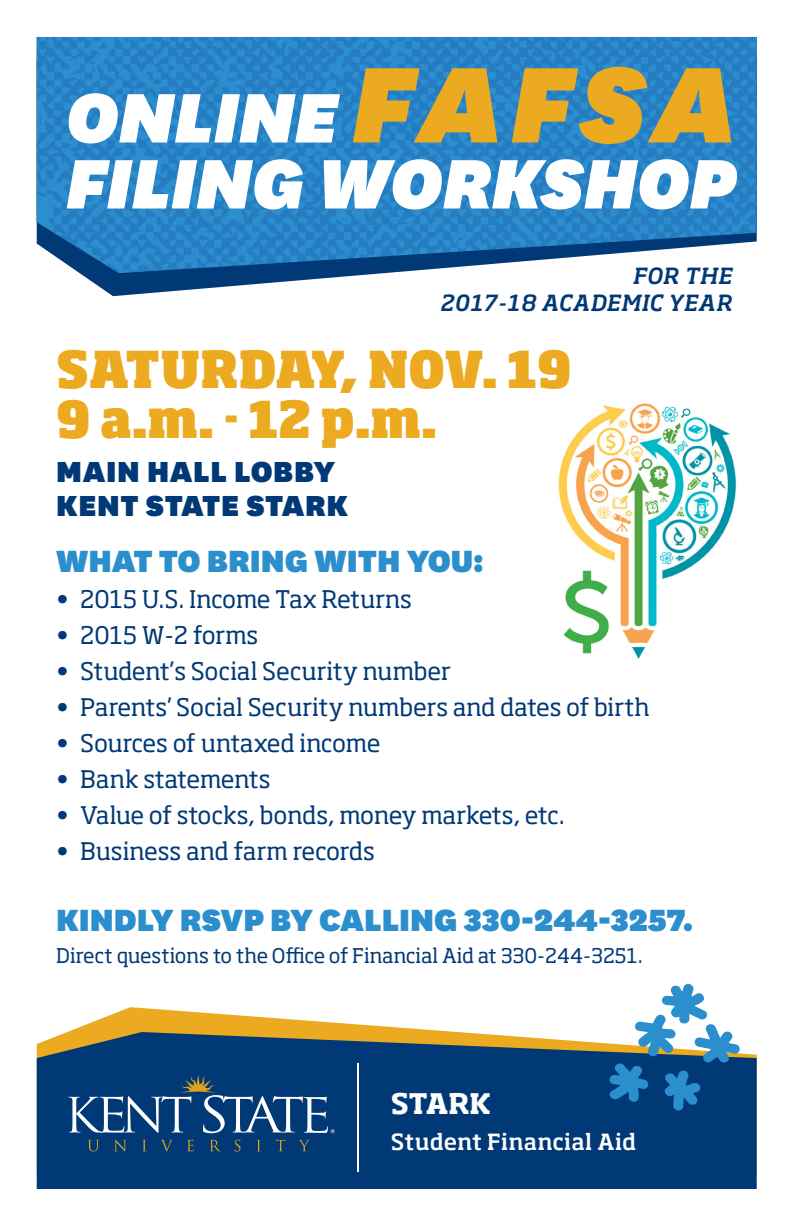
<style>
.page{position:relative;width:792px;height:1224px;background:#fff}
.page>*{position:absolute;margin:0;border:0;box-sizing:border-box;transform-origin:0 0}
.t1{font:italic 900 82px "National";color:#fff}
.t2{font:800 50.2px "Soho Std";color:#ebaa20;scale:.92 1}
.t3{font:900 36px "National";color:#2b8ecd}
.t4{font:900 34px "National";letter-spacing:.02em;color:#003976}
.t5{font:700 28px "Soho Std";letter-spacing:-.01em;color:#fff}
.t6{font:700 26.4px "Soho Std";letter-spacing:.005em;color:#fff}
.t7{font:24px "Soho Std";letter-spacing:-.005em;color:#003976}
.t8{font:24px "Soho Std";letter-spacing:-.025em;color:#003976}
.t9{font:italic 500 22px "Soho Std";letter-spacing:.03em;color:#003976}
.t10{font:500 22px "Soho Std";letter-spacing:.015em;color:#fff}
.t11{font:20px "Soho Std";color:#003976}
.s1{font-size:126px;color:#ebaa20}
</style>
<div class="page">
<svg style="left:67px;top:1007px;width:390px;height:25px"></svg>
<svg style="left:79px;top:273px;width:306px;height:23px"></svg>
<img style="left:37px;top:37px;width:720px;height:236px">
<svg style="left:37px;top:1032px;width:720px;height:157px;background:#124373"></svg>
<svg style="left:88px;top:1140px;width:11px;height:12px"></svg>
<svg style="left:114px;top:1140px;width:12px;height:11px"></svg>
<svg style="left:142px;top:1140px;width:4px;height:11px"></svg>
<svg style="left:161px;top:1140px;width:12px;height:12px"></svg>
<svg style="left:187px;top:1140px;width:7px;height:11px"></svg>
<svg style="left:210px;top:1140px;width:11px;height:11px"></svg>
<svg style="left:235px;top:1140px;width:6px;height:12px"></svg>
<svg style="left:257px;top:1140px;width:4px;height:11px"></svg>
<svg style="left:276px;top:1140px;width:9px;height:11px"></svg>
<svg style="left:299px;top:1140px;width:11px;height:11px"></svg>
<svg style="left:68px;top:1075px;width:267px;height:59px;background:#295889"></svg>
<hr style="left:357px;top:1064px;width:1px;height:108px;background:#fff">
<img style="left:558px;top:403px;width:179px;height:256px">
<svg style="left:606px;top:983px;width:136px;height:128px"></svg>
<p class="t1" style="left:66px;top:60px;width:672px">ONLINE <span class="s1">FAFSA</span></p>
<p class="t1" style="left:66px;top:126px;width:672px">FILING WORKSHOP</p>
<p class="t9" style="left:633px;top:262px;width:101px">FOR THE</p>
<p class="t9" style="left:440px;top:288px;width:293px">2017-18 ACADEMIC YEAR</p>
<p class="t2" style="left:56px;top:336px;width:561px">SATURDAY, NOV. 19</p>
<p class="t2" style="left:56px;top:386px;width:416px">9 a.m. - 12 p.m.</p>
<p class="t4" style="left:56px;top:448px;width:281px">MAIN HALL LOBBY</p>
<p class="t4" style="left:56px;top:482px;width:293px">KENT STATE STARK</p>
<p class="t3" style="left:56px;top:536px;width:429px">WHAT TO BRING WITH YOU:</p>
<p class="t7" style="left:56px;top:584px;width:357px">• 2015 U.S. Income Tax Returns</p>
<p class="t7" style="left:56px;top:620px;width:204px">• 2015 W-2 forms</p>
<p class="t7" style="left:56px;top:656px;width:396px">• Student’s Social Security number</p>
<p class="t7" style="left:56px;top:692px;width:595px">• Parents’ Social Security numbers and dates of birth</p>
<p class="t8" style="left:56px;top:728px;width:326px">• Sources of untaxed income</p>
<p class="t7" style="left:56px;top:764px;width:216px">• Bank statements</p>
<p class="t8" style="left:56px;top:800px;width:510px">• Value of stocks, bonds, money markets, etc.</p>
<p class="t7" style="left:56px;top:836px;width:320px">• Business and farm records</p>
<p class="t3" style="left:56px;top:895px;width:639px">KINDLY RSVP BY CALLING 330-244-3257.</p>
<p class="t11" style="left:56px;top:943px;width:588px">Direct questions to the Office of Financial Aid at 330-244-3251.</p>
<p class="t5" style="left:391px;top:1086px;width:102px">STARK</p>
<p class="t10" style="left:391px;top:1128px;width:247px">Student Financial Aid</p>
<p class="t6" style="left:387px;top:1101px;width:98px">STARK</p>
</div>
